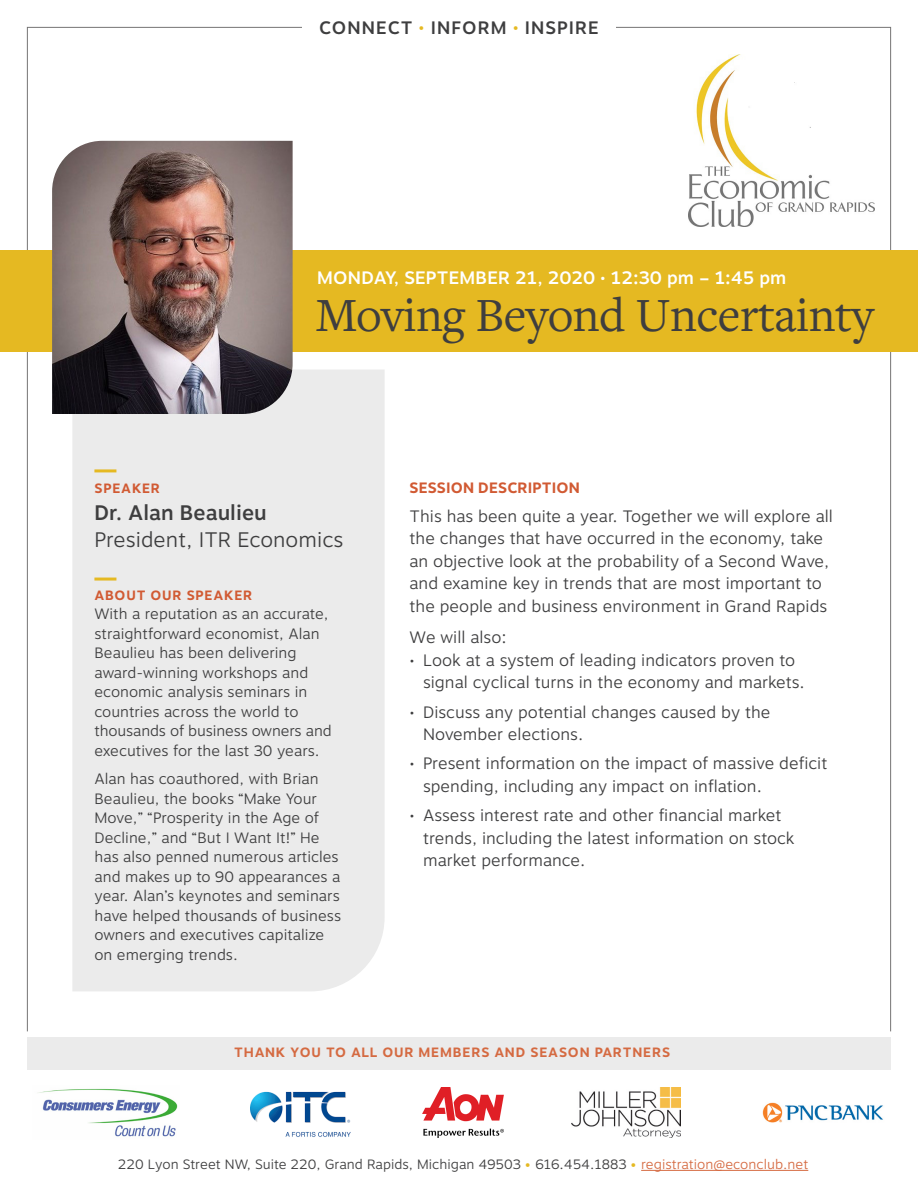
<style>
.page{position:relative;width:918px;height:1188px;background:#fff}
.page>*{position:absolute;margin:0;border:0;box-sizing:border-box;transform-origin:0 0}
.t1{font:49.5px "Freight Text Pro";letter-spacing:-.01em;color:#3e3e3f}
.t2{font:300 21px "Motiva Sans";color:#3e3e3f}
.t3{font:500 21px "Motiva Sans";color:#3e3e3f}
.t4{font:500 18px "Motiva Sans";letter-spacing:.005em;color:#fff}
.t5{font:500 18px "Motiva Sans";letter-spacing:.06em;color:#3e3e3f}
.t6{font:300 16.5px/22.5px "Motiva Sans";color:#3e3e3f}
.t7{font:300 15px/19.5px "Motiva Sans";color:#3e3e3f}
.t8{font:700 15px "Motiva Sans";letter-spacing:.01em;color:#d15a33}
.t9{font:300 13.5px "Motiva Sans";color:#3e3e3f}
.t10{font:700 13.5px "Motiva Sans";letter-spacing:.06em;color:#d56a41}
.t11{font:700 13.5px "Motiva Sans";letter-spacing:.06em;color:#d15a33}
.s1{font-weight:900;color:#e5b922}
.s2{font-weight:900;font-size:18px;color:#e5b922}
.s3{color:#d56a41}
</style>
<div class="page">
<div style="left:0;top:251px;width:918px;height:101px;background:#e5b922"></div>
<img style="left:688px;top:54px;width:187px;height:173px">
<div style="left:72px;top:370px;width:313px;height:621px;background:#ebebeb"></div>
<div style="left:27px;top:1037px;width:864px;height:32px;background:#ebebeb"></div>
<img style="left:52px;top:141px;width:241px;height:273px">
<hr style="left:94px;top:469px;width:22px;height:3px;background:#e5b922">
<hr style="left:94px;top:578px;width:22px;height:3px;background:#e5b922">
<img style="left:423px;top:1087px;width:81px;height:51px">
<img style="left:38px;top:1088px;width:140px;height:49px">
<img style="left:572px;top:1087px;width:108px;height:51px">
<img style="left:762px;top:1102px;width:121px;height:21px">
<img style="left:250px;top:1091px;width:100px;height:46px">
<hr style="left:641px;top:1170px;width:167px;height:1px;background:#d56a41">
<p class="t5" style="left:319px;top:14px;width:281px">CONNECT <span class="s1">•</span> INFORM <span class="s1">•</span> INSPIRE</p>
<p class="t4" style="left:317px;top:265px;width:471px">MONDAY, SEPTEMBER 21, 2020 • 12:30 pm – 1:45 pm</p>
<p class="t1" style="left:316px;top:282px;width:560px">Moving Beyond Uncertainty</p>
<p class="t11" style="left:95px;top:478px;width:67px">SPEAKER</p>
<p class="t3" style="left:94px;top:497px;width:174px">Dr. Alan Beaulieu</p>
<p class="t2" style="left:94px;top:524px;width:251px">President, ITR Economics</p>
<p class="t11" style="left:95px;top:585px;width:159px">ABOUT OUR SPEAKER</p>
<p class="t7" style="left:95px;top:604px;width:239px">With a reputation as an accurate, straightforward economist, Alan<br>Beaulieu has been delivering award-winning workshops and economic analysis seminars in countries across the world to thousands of business owners and executives for the last 30 years.</p>
<p class="t7" style="left:95px;top:769px;width:248px">Alan has coauthored, with Brian<br>Beaulieu, the books “Make Your<br>Move,” “Prosperity in the Age of<br>Decline,” and “But I Want It!” He has also penned numerous articles and makes up to 90 appearances a year. Alan’s keynotes and seminars have helped thousands of business owners and executives capitalize on emerging trends.</p>
<p class="t8" style="left:410px;top:476px;width:172px">SESSION DESCRIPTION</p>
<p class="t6" style="left:410px;top:505px;width:425px">This has been quite a year. Together we will explore all the changes that have occurred in the economy, take an objective look at the probability of a Second Wave, and examine key in trends that are most important to the people and business environment in Grand Rapids</p>
<p class="t6" style="left:410px;top:627px;width:99px">We will also:</p>
<p class="t6" style="left:423px;top:649px;width:383px;text-indent:-14px">• Look at a system of leading indicators proven to signal cyclical turns in the economy and markets.</p>
<p class="t6" style="left:423px;top:701px;width:349px;text-indent:-14px">• Discuss any potential changes caused by the<br>November elections.</p>
<p class="t6" style="left:423px;top:753px;width:406px;text-indent:-14px">• Present information on the impact of massive deficit spending, including any impact on inflation.</p>
<p class="t6" style="left:423px;top:804px;width:373px;text-indent:-14px">• Assess interest rate and other financial market trends, including the latest information on stock market performance.</p>
<p class="t10" style="left:234px;top:1042px;width:437px">THANK YOU TO ALL OUR MEMBERS AND SEASON PARTNERS</p>
<p class="t9" style="left:118px;top:1155px;width:692px">220 Lyon Street NW, Suite 220, Grand Rapids, Michigan 49503 <span class="s2">•</span> 616.454.1883 <span class="s2">•</span> <span class="s3">registration@econclub.net</span></p>
</div>
